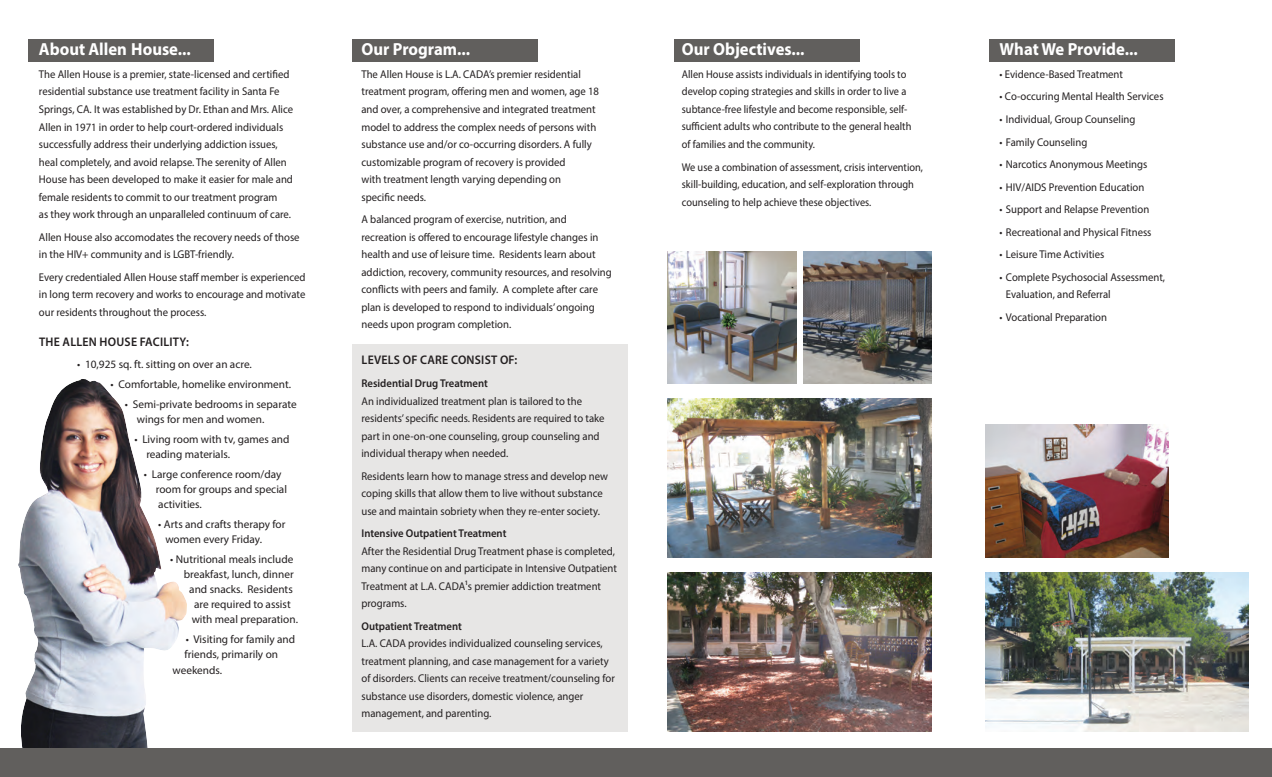
<style>
.page{position:relative;width:1272px;height:777px;background:#fff}
.page>*{position:absolute;margin:0;border:0;box-sizing:border-box;transform-origin:0 0}
.t1{font:700 17.5px "Myriad Pro";color:#fff;scale:.95 1}
.t2{font:600 12.5px "Myriad Pro";letter-spacing:.02em;color:#231f20;scale:.95 1}
.t3{font:11.25px/17.5px "Myriad Pro";color:#231f20;scale:.95 1}
.t4{font:11.25px/15px "Myriad Pro";color:#231f20}
.t5{font:11.25px/17.5px "Myriad Pro";color:#231f20;scale:.92 1}
.t6{font:600 11.25px "Myriad Pro";color:#231f20;scale:.95 1}
</style>
<div class="page">
<img style="left:667px;top:251px;width:129px;height:132px">
<img style="left:803px;top:251px;width:128px;height:132px">
<img style="left:985px;top:572px;width:263px;height:159px">
<img style="left:668px;top:398px;width:263px;height:159px">
<img style="left:985px;top:425px;width:183px;height:132px">
<div style="left:352px;top:344px;width:276px;height:387px;background:#e7e6e5"></div>
<img style="left:18px;top:379px;width:169px;height:369px">
<div style="left:989px;top:39px;width:185px;height:23px;background:#615f5d"></div>
<div style="left:352px;top:39px;width:185px;height:23px;background:#615f5d"></div>
<div style="left:28px;top:39px;width:186px;height:23px;background:#615f5d"></div>
<div style="left:674px;top:39px;width:186px;height:23px;background:#615f5d"></div>
<div style="left:0;top:748px;width:1271px;height:28px;background:#615f5d"></div>
<img style="left:668px;top:572px;width:263px;height:159px">
<h1 class="t1" style="left:39px;top:43px;width:161px">About Allen House...</h1>
<p class="t3" style="left:39px;top:66px;width:269px">The Allen House is a premier, state-licensed and certified residential substance use treatment facility in Santa Fe Springs, CA. It was established by Dr. Ethan and Mrs. Alice Allen in 1971 in order to help court-ordered individuals successfully address their underlying addiction issues, heal completely, and avoid relapse. The serenity of Allen House has been developed to make it easier for male and female residents to commit to our treatment program<br>as they work through an unparalleled continuum of care.</p>
<p class="t3" style="left:39px;top:229px;width:276px">Allen House also accomodates the recovery needs of those in the HIV+ community and is LGBT-friendly.</p>
<p class="t3" style="left:39px;top:269px;width:282px;text-align:justify">Every credentialed Allen House staff member is experienced in long term recovery and works to encourage and motivate our residents throughout the process.</p>
<p class="t2" style="left:39px;top:336px;width:159px">THE ALLEN HOUSE FACILITY:</p>
<p class="t4" style="left:77px;top:358px;width:176px">• 10,925 sq. ft. sitting on over an acre.</p>
<p class="t4" style="left:110px;top:378px;width:182px">• Comfortable, homelike environment.</p>
<p class="t4" style="left:137px;top:398px;width:161px;text-indent:-12px">• Semi-private bedrooms in separate wings for men and women.</p>
<p class="t4" style="left:146px;top:433px;width:144px;text-indent:-12px">• Living room with tv, games and reading materials.</p>
<p class="t4" style="left:156px;top:468px;width:133px;text-indent:-12px">• Large conference room/day room for groups and special activities.</p>
<p class="t4" style="left:165px;top:518px;width:121px;text-indent:-7px">• Arts and crafts therapy for women every Friday.</p>
<p class="t4" style="left:170px;top:553px;width:125px">• Nutritional meals include</p>
<p class="t4" style="left:184px;top:568px;width:111px">breakfast, lunch, dinner</p>
<p class="t4" style="left:189px;top:583px;width:105px">and snacks. Residents</p>
<p class="t4" style="left:194px;top:598px;width:98px">are required to assist</p>
<p class="t4" style="left:192px;top:613px;width:108px">with meal preparation.</p>
<p class="t4" style="left:186px;top:633px;width:111px">• Visiting for family and</p>
<p class="t4" style="left:184px;top:648px;width:95px">friends, primarily on</p>
<p class="t4" style="left:172px;top:663px;width:51px">weekends.</p>
<h1 class="t1" style="left:361px;top:43px;width:116px">Our Program...</h1>
<p class="t3" style="left:361px;top:66px;width:252px">The Allen House is L.A. CADA’s premier residential treatment program, offering men and women, age 18 and over, a comprehensive and integrated treatment model to address the complex needs of persons with substance use and/or co-occurring disorders. A fully customizable program of recovery is provided<br>with treatment length varying depending on<br>specific needs.</p>
<p class="t3" style="left:361px;top:211px;width:265px">A balanced program of exercise, nutrition, and recreation is offered to encourage lifestyle changes in health and use of leisure time. Residents learn about addiction, recovery, community resources, and resolving conflicts with peers and family. A complete after care plan is developed to respond to individuals’ ongoing needs upon program completion.</p>
<p class="t2" style="left:361px;top:355px;width:165px">LEVELS OF CARE CONSIST OF:</p>
<p class="t6" style="left:361px;top:379px;width:135px">Residential Drug Treatment</p>
<p class="t3" style="left:361px;top:393px;width:257px">An individualized treatment plan is tailored to the residents’ specific needs. Residents are required to take part in one-on-one counseling, group counseling and individual therapy when needed.</p>
<p class="t3" style="left:361px;top:468px;width:261px">Residents learn how to manage stress and develop new coping skills that allow them to live without substance use and maintain sobriety when they re-enter society.</p>
<p class="t6" style="left:361px;top:529px;width:154px">Intensive Outpatient Treatment</p>
<p class="t3" style="left:361px;top:543px;width:270px">After the Residential Drug Treatment phase is completed, many continue on and participate in Intensive Outpatient Treatment at L.A. CADA¹s premier addiction treatment programs.</p>
<p class="t6" style="left:361px;top:621px;width:107px">Outpatient Treatment</p>
<p class="t3" style="left:361px;top:635px;width:268px">L.A. CADA provides individualized counseling services, treatment planning, and case management for a variety of disorders. Clients can receive treatment/counseling for substance use disorders, domestic violence, anger management, and parenting.</p>
<h1 class="t1" style="left:681px;top:43px;width:131px">Our Objectives...</h1>
<p class="t5" style="left:681px;top:66px;width:251px">Allen House assists individuals in identifying tools to develop coping strategies and skills in order to live a subtance-free lifestyle and become responsible, self&shy;sufficient adults who contribute to the general health of families and the community.</p>
<p class="t5" style="left:681px;top:159px;width:264px">We use a combination of assessment, crisis intervention, skill-building, education, and self-exploration through counseling to help achieve these objectives.</p>
<h1 class="t1" style="left:999px;top:43px;width:147px">What We Provide...</h1>
<p class="t3" style="left:999px;top:66px;width:131px">• Evidence-Based Treatment</p>
<p class="t3" style="left:999px;top:89px;width:174px">• Co-occuring Mental Health Services</p>
<p class="t3" style="left:999px;top:111px;width:144px">• Individual, Group Counseling</p>
<p class="t3" style="left:999px;top:134px;width:94px">• Family Counseling</p>
<p class="t3" style="left:999px;top:156px;width:157px">• Narcotics Anonymous Meetings</p>
<p class="t3" style="left:999px;top:179px;width:154px">• HIV/AIDS Prevention Education</p>
<p class="t3" style="left:999px;top:201px;width:159px">• Support and Relapse Prevention</p>
<p class="t3" style="left:999px;top:224px;width:161px">• Recreational and Physical Fitness</p>
<p class="t3" style="left:999px;top:246px;width:112px">• Leisure Time Activities</p>
<p class="t3" style="left:1005px;top:269px;width:169px;text-indent:-6px">• Complete Psychosocial Assessment,<br>Evaluation, and Referral</p>
<p class="t3" style="left:999px;top:309px;width:114px">• Vocational Preparation</p>
</div>
